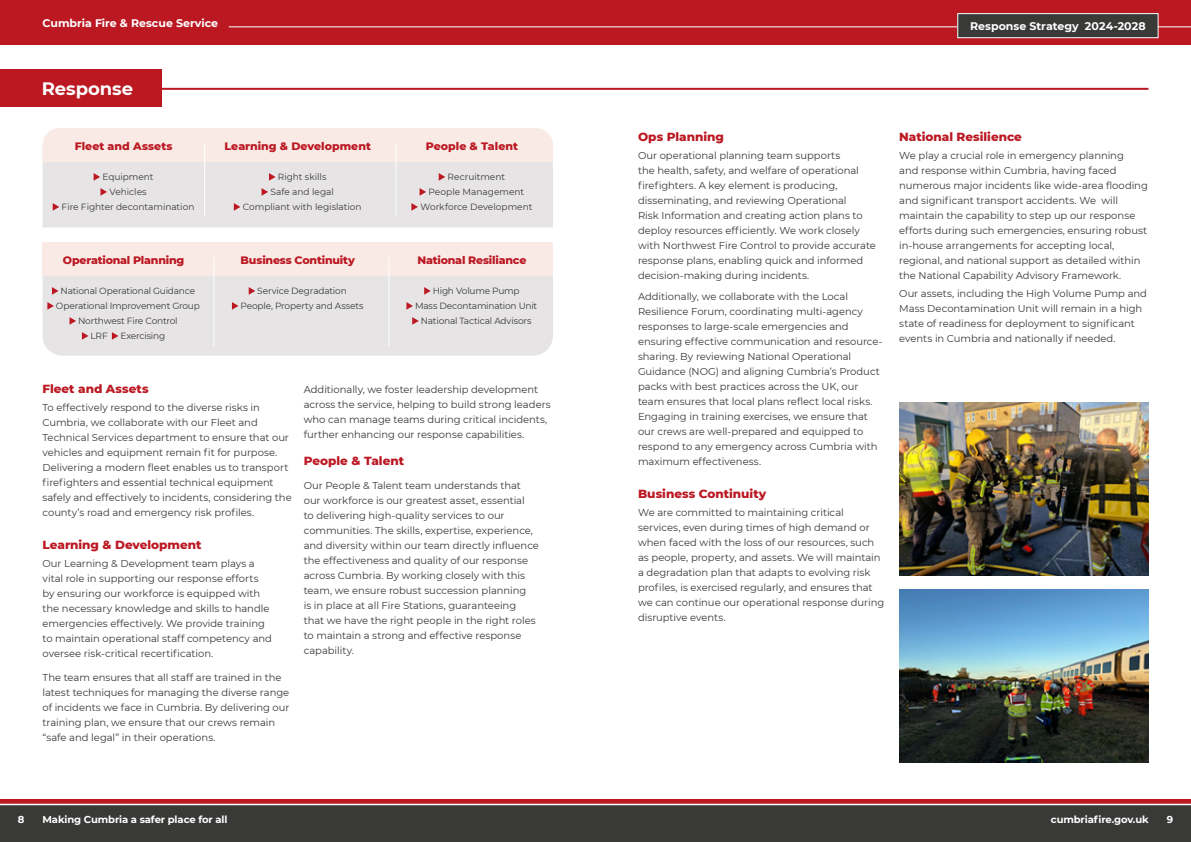
<style>
.page{position:relative;width:1191px;height:842px;background:#fff}
.page>*{position:absolute;margin:0;border:0;box-sizing:border-box;transform-origin:0 0}
.t1{font:700 18px "Montserrat";color:#fff}
.t2{font:800 12px "Montserrat";color:#bb1822}
.t3{font:800 11px "Montserrat";letter-spacing:-.015em;color:#bb1822}
.t4{font:700 11px "Montserrat";color:#fff}
.t5{font:800 11px "Montserrat";letter-spacing:.005em;color:#bb1822}
.t6{font:10px/15px "Montserrat";letter-spacing:-.005em;color:#393938}
.t7{font:700 10px "Montserrat";letter-spacing:-.01em;color:#fff}
.t8{font:9px/15px "Montserrat";letter-spacing:-.01em;color:#393938;text-align:center}
</style>
<div class="page">
<div style="left:595px;top:0;width:596px;height:45px;background:#bb1822"></div>
<div style="left:0;top:0;width:595px;height:45px;background:#bb1822"></div>
<hr style="left:229px;top:26px;width:962px;height:1px;background:#fff">
<div style="left:957px;top:14px;width:201px;height:24px;background:#393938"></div>
<div style="left:957px;top:13px;width:201px;height:25px;border:1px solid #fff"></div>
<svg style="left:0;top:800px;width:1191px;height:4px;background:#bf2730"></svg>
<div style="left:0;top:805px;width:1191px;height:37px;background:#393938"></div>
<div style="left:43px;top:162px;width:510px;height:65px;background:#e6e4e5"></div>
<div style="left:43px;top:276px;width:510px;height:80px;background:#e6e4e5"></div>
<div style="left:43px;top:128px;width:510px;height:34px;background:#f9eae5"></div>
<div style="left:43px;top:242px;width:510px;height:34px;background:#f9eae5"></div>
<div style="left:0;top:69px;width:162px;height:37px;background:#bb1822"></div>
<hr style="left:154px;top:88px;width:994px;height:2px;background:#bb1822">
<svg style="left:94px;top:173px;width:6px;height:8px"></svg>
<svg style="left:100px;top:188px;width:7px;height:8px"></svg>
<svg style="left:53px;top:203px;width:6px;height:8px"></svg>
<svg style="left:269px;top:173px;width:6px;height:8px"></svg>
<svg style="left:261px;top:188px;width:7px;height:8px"></svg>
<svg style="left:234px;top:203px;width:6px;height:8px"></svg>
<svg style="left:439px;top:173px;width:6px;height:8px"></svg>
<svg style="left:419px;top:188px;width:7px;height:8px"></svg>
<svg style="left:411px;top:203px;width:7px;height:8px"></svg>
<svg style="left:52px;top:287px;width:7px;height:8px"></svg>
<svg style="left:47px;top:302px;width:7px;height:8px"></svg>
<svg style="left:70px;top:317px;width:6px;height:8px"></svg>
<svg style="left:82px;top:332px;width:6px;height:8px"></svg>
<svg style="left:112px;top:332px;width:6px;height:8px"></svg>
<svg style="left:249px;top:287px;width:6px;height:8px"></svg>
<svg style="left:232px;top:302px;width:6px;height:8px"></svg>
<svg style="left:424px;top:287px;width:7px;height:8px"></svg>
<svg style="left:406px;top:302px;width:7px;height:8px"></svg>
<svg style="left:412px;top:317px;width:7px;height:8px"></svg>
<hr style="left:204px;top:143px;width:1px;height:73px;background:#fff">
<hr style="left:396px;top:143px;width:1px;height:73px;background:#fff">
<hr style="left:389px;top:257px;width:1px;height:89px;background:#fff">
<hr style="left:214px;top:257px;width:1px;height:89px;background:#fff">
<img style="left:899px;top:403px;width:249px;height:173px">
<img style="left:899px;top:589px;width:249px;height:174px">
<p class="t4" style="left:43px;top:15px;width:177px">Cumbria Fire &amp; Rescue Service</p>
<p class="t4" style="left:970px;top:18px;width:177px">Response Strategy 2024-2028</p>
<h1 class="t1" style="left:42px;top:76px;width:93px">Response</h1>
<p class="t5" style="left:75px;top:138px;width:99px">Fleet and Assets</p>
<p class="t8" style="left:62px;top:169px;width:134px">Equipment<br>Vehicles<br>Fire Fighter decontamination</p>
<p class="t3" style="left:63px;top:252px;width:123px">Operational Planning</p>
<p class="t8" style="left:61px;top:283px;width:136px">National Operational Guidance</p>
<p class="t8" style="left:56px;top:298px;width:145px">Operational Improvement Group</p>
<p class="t8" style="left:78px;top:313px;width:101px">Northwest Fire Control</p>
<p class="t8" style="left:90px;top:328px;width:19px">LRF</p>
<p class="t8" style="left:120px;top:328px;width:46px">Exercising</p>
<p class="t3" style="left:224px;top:138px;width:148px">Learning &amp; Development</p>
<p class="t8" style="left:243px;top:169px;width:120px">Right skills<br>Safe and legal<br>Compliant with legislation</p>
<p class="t3" style="left:241px;top:252px;width:116px">Business Continuity</p>
<p class="t8" style="left:240px;top:283px;width:125px">Service Degradation<br>People, Property and Assets</p>
<p class="t5" style="left:426px;top:138px;width:94px">People &amp; Talent</p>
<p class="t8" style="left:420px;top:169px;width:113px">Recruitment<br>People Management<br>Workforce Development</p>
<p class="t3" style="left:417px;top:252px;width:111px">National Resiliance</p>
<p class="t8" style="left:415px;top:283px;width:124px">High Volume Pump<br>Mass Decontamination Unit<br>National Tactical Advisors</p>
<p class="t2" style="left:43px;top:380px;width:108px">Fleet and Assets</p>
<p class="t6" style="left:43px;top:400px;width:251px">To effectively respond to the diverse risks in Cumbria, we collaborate with our Fleet and Technical Services department to ensure that our vehicles and equipment remain fit for purpose.<br>Delivering a modern fleet enables us to transport firefighters and essential technical equipment safely and effectively to incidents, considering the county’s road and emergency risk profiles.</p>
<p class="t2" style="left:43px;top:536px;width:160px">Learning &amp; Development</p>
<p class="t6" style="left:43px;top:556px;width:231px">Our Learning &amp; Development team plays a vital role in supporting our response efforts by ensuring our workforce is equipped with the necessary knowledge and skills to handle emergencies effectively. We provide training to maintain operational staff competency and oversee risk-critical recertification.</p>
<p class="t6" style="left:43px;top:670px;width:248px">The team ensures that all staff are trained in the latest techniques for managing the diverse range of incidents we face in Cumbria. By delivering our training plan, we ensure that our crews remain “safe and legal” in their operations.</p>
<p class="t6" style="left:304px;top:382px;width:248px">Additionally, we foster leadership development across the service, helping to build strong leaders who can manage teams during critical incidents, further enhancing our response capabilities.</p>
<p class="t2" style="left:304px;top:452px;width:102px">People &amp; Talent</p>
<p class="t6" style="left:304px;top:478px;width:237px">Our People &amp; Talent team understands that our workforce is our greatest asset, essential<br>to delivering high-quality services to our communities. The skills, expertise, experience, and diversity within our team directly influence the effectiveness and quality of our response across Cumbria. By working closely with this team, we ensure robust succession planning<br>is in place at all Fire Stations, guaranteeing that we have the right people in the right roles to maintain a strong and effective response capability.</p>
<p class="t2" style="left:638px;top:128px;width:87px">Ops Planning</p>
<p class="t6" style="left:638px;top:148px;width:239px">Our operational planning team supports<br>the health, safety, and welfare of operational firefighters. A key element is producing, disseminating, and reviewing Operational<br>Risk Information and creating action plans to deploy resources efficiently. We work closely with Northwest Fire Control to provide accurate response plans, enabling quick and informed decision-making during incidents.</p>
<p class="t6" style="left:638px;top:289px;width:246px">Additionally, we collaborate with the Local Resilience Forum, coordinating multi-agency responses to large-scale emergencies and ensuring effective communication and resource&shy;sharing. By reviewing National Operational Guidance (NOG) and aligning Cumbria’s Product packs with best practices across the UK, our team ensures that local plans reflect local risks.<br>Engaging in training exercises, we ensure that our crews are well-prepared and equipped to respond to any emergency across Cumbria with maximum effectiveness.</p>
<p class="t2" style="left:638px;top:485px;width:130px">Business Continuity</p>
<p class="t6" style="left:638px;top:505px;width:248px">We are committed to maintaining critical services, even during times of high demand or when faced with the loss of our resources, such as people, property, and assets. We will maintain a degradation plan that adapts to evolving risk profiles, is exercised regularly, and ensures that we can continue our operational response during disruptive events.</p>
<p class="t2" style="left:899px;top:128px;width:124px">National Resilience</p>
<p class="t6" style="left:899px;top:148px;width:250px">We play a crucial role in emergency planning<br>and response within Cumbria, having faced numerous major incidents like wide-area flooding and significant transport accidents. We will maintain the capability to step up our response efforts during such emergencies, ensuring robust in-house arrangements for accepting local, regional, and national support as detailed within the National Capability Advisory Framework.</p>
<p class="t6" style="left:899px;top:286px;width:249px">Our assets, including the High Volume Pump and Mass Decontamination Unit will remain in a high state of readiness for deployment to significant events in Cumbria and nationally if needed.</p>
<p class="t7" style="left:18px;top:812px;width:8px">8</p>
<p class="t7" style="left:43px;top:812px;width:186px">Making Cumbria a safer place for all</p>
<p class="t7" style="left:1050px;top:812px;width:99px">cumbriafire.gov.uk</p>
<p class="t7" style="left:1166px;top:812px;width:8px">9</p>
</div>
